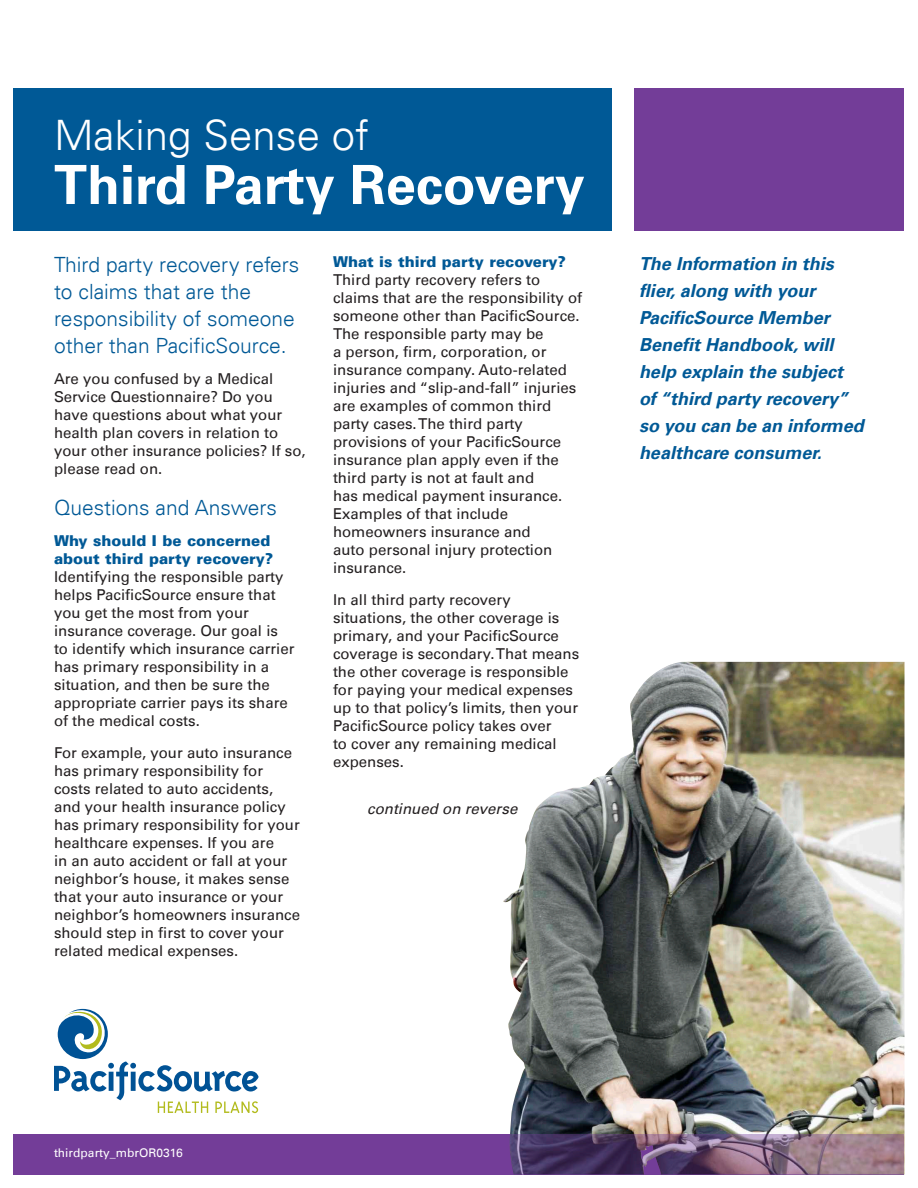
<style>
.page{position:relative;width:918px;height:1188px;background:#fff}
.page>*{position:absolute;margin:0;border:0;box-sizing:border-box;transform-origin:0 0}
.t1{font:700 54px "Univers LT";color:#fff}
.t2{font:300 42px "Univers LT";color:#fff}
.t3{font:300 21px/27px "Univers LT";color:#005996}
.t4{font:italic 700 18px/27px "Univers LT";color:#005996}
.t5{font:15px/18px "Univers LT";color:#231f20}
.t6{font:900 15px/18px "Univers LT";color:#005996}
.t7{font:italic 15px "Univers LT";color:#231f20}
.t8{font:12px "Univers LT";color:#fff}
</style>
<div class="page">
<svg style="left:54px;top:1009px;width:205px;height:104px"></svg>
<div style="left:14px;top:89px;width:598px;height:142px;background:#005996"></div>
<div style="left:634px;top:89px;width:270px;height:142px;background:#733d98"></div>
<img style="left:503px;top:662px;width:401px;height:472px">
<svg style="left:14px;top:1134px;width:890px;height:40px;background:#734989"></svg>
<h2 class="t2" style="left:54px;top:110px;width:317px">Making Sense of</h2>
<h1 class="t1" style="left:54px;top:153px;width:532px">Third Party Recovery</h1>
<h3 class="t3" style="left:54px;top:251px;width:247px">Third party recovery refers to claims that are the responsibility of someone other than PacificSource.</h3>
<p class="t5" style="left:54px;top:370px;width:253px">Are you confused by a Medical<br>Service Questionnaire? Do you have questions about what your health plan covers in relation to your other insurance policies? If so, please read on.</p>
<h3 class="t3" style="left:54px;top:494px;width:225px">Questions and Answers</h3>
<p class="t6" style="left:54px;top:532px;width:221px">Why should I be concerned about third party recovery?</p>
<p class="t5" style="left:54px;top:568px;width:242px">Identifying the responsible party helps PacificSource ensure that you get the most from your insurance coverage. Our goal is to identify which insurance carrier has primary responsibility in a situation, and then be sure the appropriate carrier pays its share of the medical costs.</p>
<p class="t5" style="left:54px;top:743px;width:248px">For example, your auto insurance has primary responsibility for costs related to auto accidents, and your health insurance policy has primary responsibility for your healthcare expenses. If you are<br>in an auto accident or fall at your neighbor’s house, it makes sense that your auto insurance or your neighbor’s homeowners insurance should step in first to cover your related medical expenses.</p>
<p class="t6" style="left:333px;top:253px;width:234px">What is third party recovery?</p>
<p class="t5" style="left:333px;top:271px;width:251px">Third party recovery refers to claims that are the responsibility of someone other than PacificSource.<br>The responsible party may be<br>a person, firm, corporation, or insurance company. Auto-related injuries and “slip-and-fall” injuries are examples of common third party cases. The third party provisions of your PacificSource insurance plan apply even if the third party is not at fault and<br>has medical payment insurance.<br>Examples of that include homeowners insurance and<br>auto personal injury protection insurance.</p>
<p class="t5" style="left:333px;top:591px;width:248px">In all third party recovery situations, the other coverage is primary, and your PacificSource coverage is secondary. That means the other coverage is responsible for paying your medical expenses up to that policy’s limits, then your<br>PacificSource policy takes over<br>to cover any remaining medical expenses.</p>
<p class="t7" style="left:367px;top:800px;width:152px">continued on reverse</p>
<p class="t4" style="left:639px;top:250px;width:226px">The Information in this flier, along with your<br>PacificSource Member<br>Benefit Handbook, will help explain the subject of “third party recovery” so you can be an informed healthcare consumer.</p>
<p class="t8" style="left:54px;top:1146px;width:130px">thirdparty_mbrOR0316</p>
</div>
